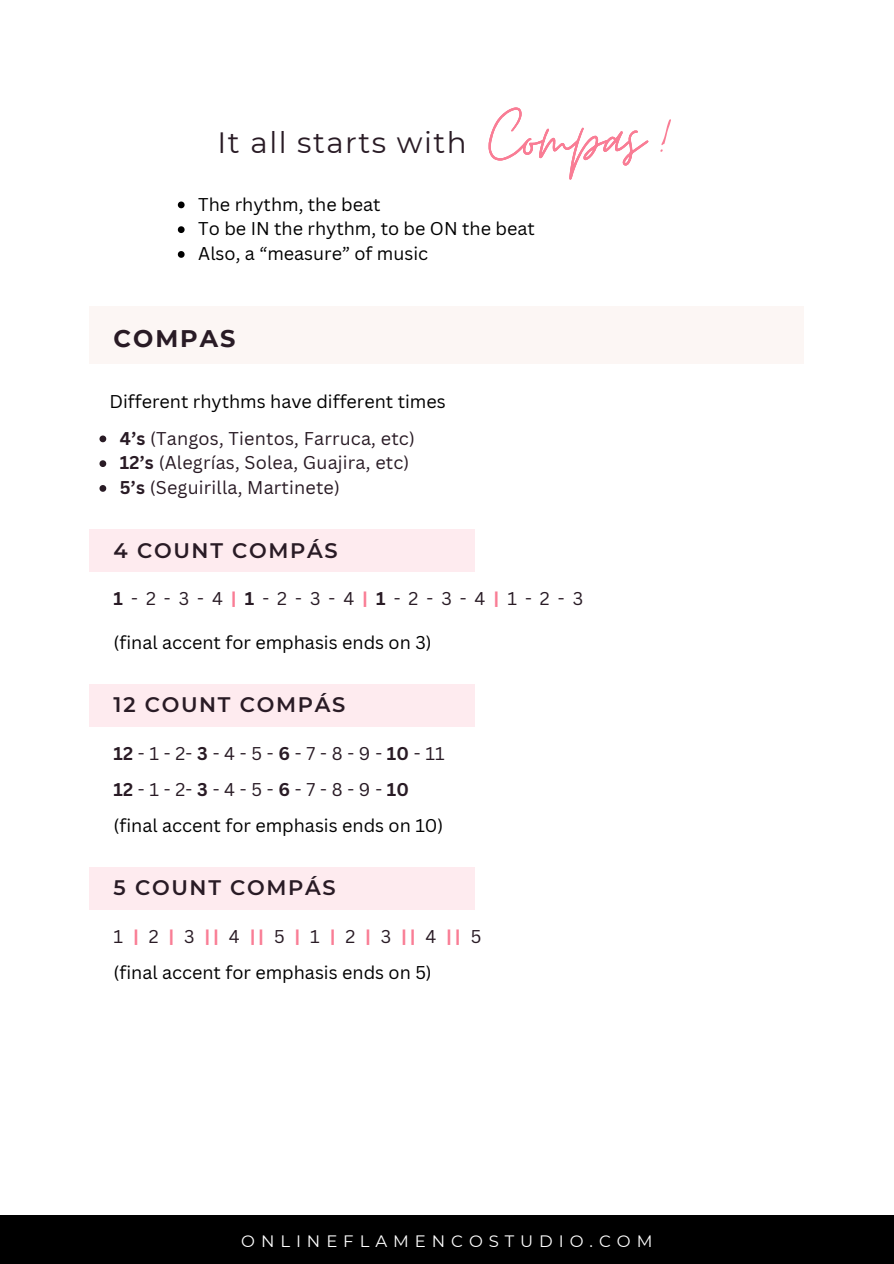
<style>
.page{position:relative;width:894px;height:1264px;background:#fff}
.page>*{position:absolute;margin:0;border:0;box-sizing:border-box;transform-origin:0 0}
.t1{font:82.5px "Moon Time";color:#f97d95}
.t2{font:29.4px "Montserrat";letter-spacing:.05em;color:#291b25}
.t3{font:700 24px "Montserrat";letter-spacing:.08em;color:#291b25}
.t4{font:600 21px "Montserrat";letter-spacing:.08em;color:#291b25}
.t5{font:18px "Canva Sans";color:#000}
.t6{font:18px "Canva Sans";letter-spacing:.01em;color:#291b25}
.t7{font:700 18px "Canva Sans";color:#f97d95}
.t8{font:16.5px "Montserrat";letter-spacing:.36em;color:#fff}
.s1{font-weight:700}
.s2{font-weight:700;color:#f97d95}
.s3{font-weight:400;color:#291b25}
</style>
<div class="page">
<svg style="left:99px;top:435px;width:7px;height:7px"></svg>
<svg style="left:99px;top:460px;width:7px;height:7px"></svg>
<svg style="left:99px;top:485px;width:7px;height:7px"></svg>
<svg style="left:178px;top:201px;width:6px;height:7px"></svg>
<svg style="left:178px;top:226px;width:6px;height:7px"></svg>
<svg style="left:178px;top:251px;width:6px;height:7px"></svg>
<div style="left:89px;top:307px;width:715px;height:57px;background:#fcf6f4"></div>
<div style="left:89px;top:529px;width:386px;height:43px;background:#feebef"></div>
<div style="left:89px;top:684px;width:386px;height:43px;background:#feebef"></div>
<div style="left:89px;top:867px;width:386px;height:43px;background:#feebef"></div>
<div style="left:0;top:1215px;width:893px;height:48px;background:#000"></div>
<p class="t2" style="left:217px;top:124px;width:250px">It all starts with</p>
<h2 class="t1" style="left:488px;top:89px;width:187px">Compas !</h2>
<p class="t5" style="left:198px;top:191px;width:184px">The rhythm, the beat</p>
<h4 class="t5" style="left:198px;top:216px;width:338px">To be IN the rhythm, to be ON the beat</h4>
<p class="t5" style="left:198px;top:241px;width:231px">Also, a “measure” of music</p>
<p class="t3" style="left:114px;top:324px;width:123px">COMPAS</p>
<h4 class="t5" style="left:109px;top:389px;width:338px">Different rhythms have different times</h4>
<p class="t6" style="left:120px;top:425px;width:296px"><span class="s1">4’s</span> (Tangos, Tientos, Farruca, etc)</p>
<p class="t6" style="left:120px;top:450px;width:291px"><span class="s1">12’s</span> (Alegrías, Solea, Guajira, etc)</p>
<p class="t6" style="left:120px;top:475px;width:221px"><span class="s1">5’s</span> (Seguirilla, Martinete)</p>
<p class="t4" style="left:114px;top:537px;width:225px">4 COUNT COMPÁS</p>
<h3 class="t6" style="left:114px;top:586px;width:471px"><span class="s1">1</span>-2-3-4<span class="s2">|</span><span class="s1">1</span>-2-3-4<span class="s2">|</span><span class="s1">1</span>-2-3-4<span class="s2">|</span>1-2-3</h3>
<p class="t5" style="left:114px;top:629px;width:319px">(final accent for emphasis ends on 3)</p>
<p class="t4" style="left:114px;top:692px;width:233px">12 COUNT COMPÁS</p>
<p class="t6" style="left:114px;top:741px;width:332px"><span class="s1">12</span>-1-2-<span class="s1">3</span>-4-5-<span class="s1">6</span>-7-8-9-<span class="s1">10</span>-11</p>
<p class="t6" style="left:114px;top:776px;width:297px"><span class="s1">12</span>-1-2-<span class="s1">3</span>-4-5-<span class="s1">6</span>-7-8-9-<span class="s1">10</span></p>
<h4 class="t5" style="left:114px;top:812px;width:331px">(final accent for emphasis ends on 10)</h4>
<p class="t4" style="left:114px;top:874px;width:223px">5 COUNT COMPÁS</p>
<p class="t7" style="left:114px;top:923px;width:369px"><span class="s3">1</span>|<span class="s3">2</span>|<span class="s3">3</span>||<span class="s3">4</span>||<span class="s3">5</span>|<span class="s3">1</span>|<span class="s3">2</span>|<span class="s3">3</span>||<span class="s3">4</span>||<span class="s3">5</span></p>
<p class="t5" style="left:114px;top:959px;width:319px">(final accent for emphasis ends on 5)</p>
<h5 class="t8" style="left:241px;top:1231px;width:412px">ONLINEFLAMENCOSTUDIO.COM</h5>
</div>
